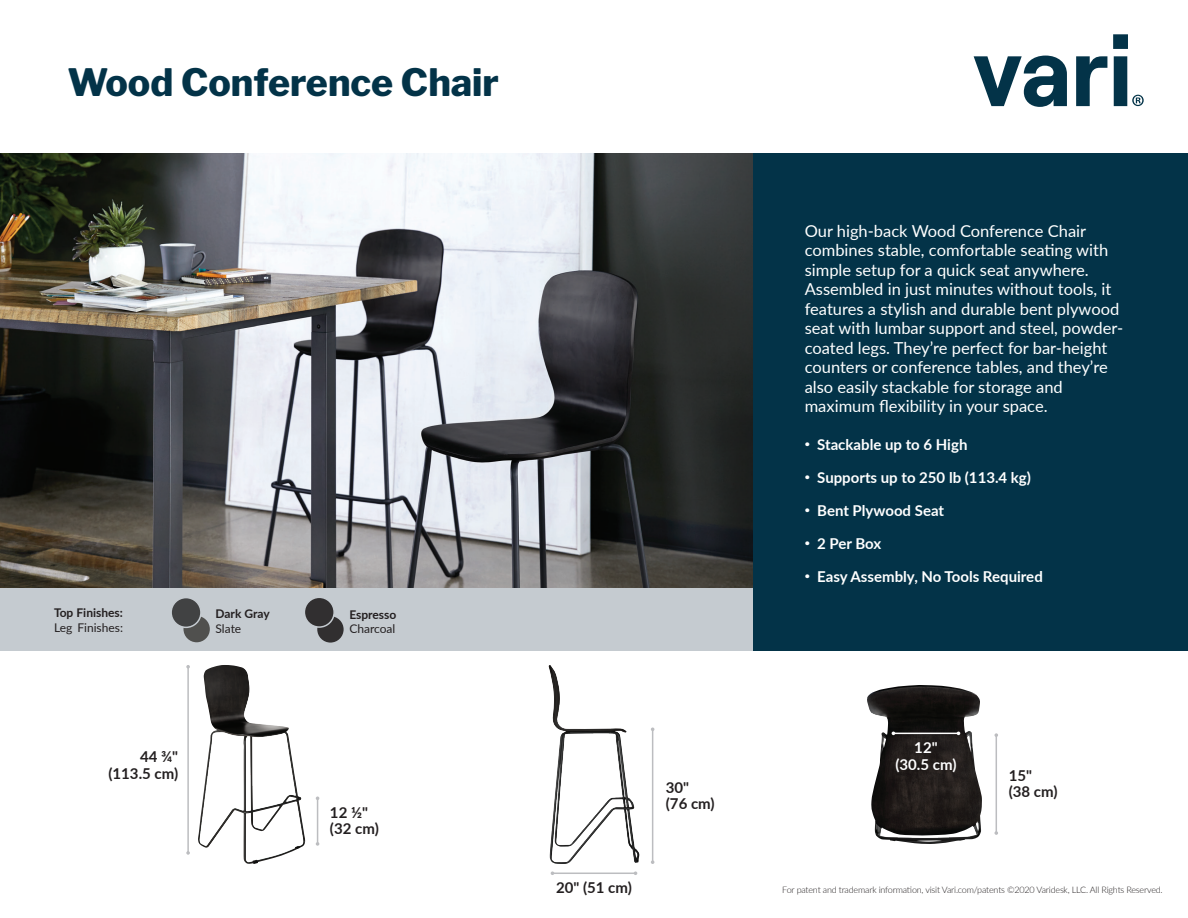
<style>
.page{position:relative;width:1188px;height:918px;background:#fff}
.page>*{position:absolute;margin:0;border:0;box-sizing:border-box;transform-origin:0 0}
.t1{font:800 37.5px "Libre Franklin";color:#033348}
.t2{font:16.5px/19.5px "Lato";color:#fff}
.t3{font:700 15px/16.5px "Lato";color:#fff;text-align:center}
.t4{font:700 15px/16.5px "Lato";color:#231f20}
.t5{font:700 12px "Lato";color:#231f20}
.t6{font:12px "Lato";color:#231f20}
.t7{font:300 9px "Lato";letter-spacing:-.02em;color:#231f20}
</style>
<div class="page">
<svg style="left:974px;top:56px;width:93px;height:51px"></svg>
<svg style="left:1076px;top:56px;width:31px;height:50px"></svg>
<svg style="left:1113px;top:34px;width:31px;height:72px"></svg>
<div style="left:752px;top:153px;width:436px;height:498px;background:#033348"></div>
<img style="left:0;top:153px;width:752px;height:436px">
<img style="left:198px;top:665px;width:107px;height:199px">
<hr style="left:187px;top:667px;width:2px;height:186px;background:#bcbdc0">
<hr style="left:317px;top:798px;width:1px;height:46px;background:#bcbdc0">
<hr style="left:652px;top:729px;width:1px;height:133px;background:#bcbdc0">
<hr style="left:996px;top:735px;width:1px;height:98px;background:#bcbdc0">
<svg style="left:994px;top:733px;width:4px;height:4px"></svg>
<svg style="left:994px;top:831px;width:4px;height:4px"></svg>
<hr style="left:552px;top:873px;width:84px;height:1px;background:#bcbdc0">
<img style="left:549px;top:665px;width:91px;height:199px">
<img style="left:867px;top:685px;width:115px;height:159px">
<hr style="left:893px;top:733px;width:66px;height:1px;background:#fff">
<div style="left:0;top:589px;width:752px;height:62px;background:#c5cbd0"></div>
<div style="left:183px;top:616px;width:27px;height:26px;background:#50504e;border-radius:50%"></div>
<div style="left:171px;top:598px;width:30px;height:29px;background:#414243;border-radius:50%"></div>
<div style="left:170px;top:597px;width:32px;height:31px;border:2px solid #c5cbd0;border-radius:50%"></div>
<div style="left:317px;top:616px;width:27px;height:27px;background:#312f30;border-radius:50%"></div>
<div style="left:304px;top:597px;width:30px;height:30px;background:#312f30;border-radius:50%"></div>
<div style="left:304px;top:597px;width:31px;height:31px;border:2px solid #c5cbd0;border-radius:50%"></div>
<h1 class="t1" style="left:68px;top:60px;width:433px">Wood Conference Chair</h1>
<p class="t5" style="left:54px;top:604px;width:70px">Top Finishes:</p>
<p class="t6" style="left:54px;top:619px;width:70px">Leg Finishes:</p>
<p class="t5" style="left:216px;top:605px;width:56px">Dark Gray</p>
<p class="t6" style="left:216px;top:620px;width:27px">Slate</p>
<p class="t4" style="left:108px;top:748px;width:71px;text-align:right">44 ¾" (113.5 cm)</p>
<p class="t5" style="left:349px;top:606px;width:49px">Espresso</p>
<p class="t6" style="left:349px;top:620px;width:48px">Charcoal</p>
<p class="t4" style="left:330px;top:804px;width:50px">12 ½" (32 cm)</p>
<p class="t4" style="left:556px;top:879px;width:77px">20" (51 cm)</p>
<p class="t4" style="left:666px;top:778px;width:50px">30"<br>(76 cm)</p>
<p class="t2" style="left:805px;top:220px;width:320px">Our high-back Wood Conference Chair combines stable, comfortable seating with simple setup for a quick seat anywhere.<br>Assembled in just minutes without tools, it features a stylish and durable bent plywood seat with lumbar support and steel, powder&shy;coated legs. They’re perfect for bar-height counters or conference tables, and they’re also easily stackable for storage and maximum flexibility in your space.</p>
<p class="t3" style="left:805px;top:436px;width:164px"><sup>•</sup> Stackable up to 6 High</p>
<p class="t3" style="left:805px;top:469px;width:228px"><sup>•</sup> Supports up to 250 lb (113.4 kg)</p>
<p class="t3" style="left:805px;top:502px;width:141px"><sup>•</sup> Bent Plywood Seat</p>
<p class="t3" style="left:805px;top:535px;width:78px"><sup>•</sup> 2 Per Box</p>
<p class="t3" style="left:805px;top:568px;width:240px"><sup>•</sup> Easy Assembly, No Tools Required</p>
<p class="t3" style="left:895px;top:739px;width:63px">12"<br>(30.5 cm)</p>
<p class="t4" style="left:1009px;top:767px;width:50px">15"<br>(38 cm)</p>
<p class="t7" style="left:782px;top:883px;width:382px">For patent and trademark information, visit Vari.com/patents ©2020 Varidesk, LLC. All Rights Reserved.</p>
</div>
